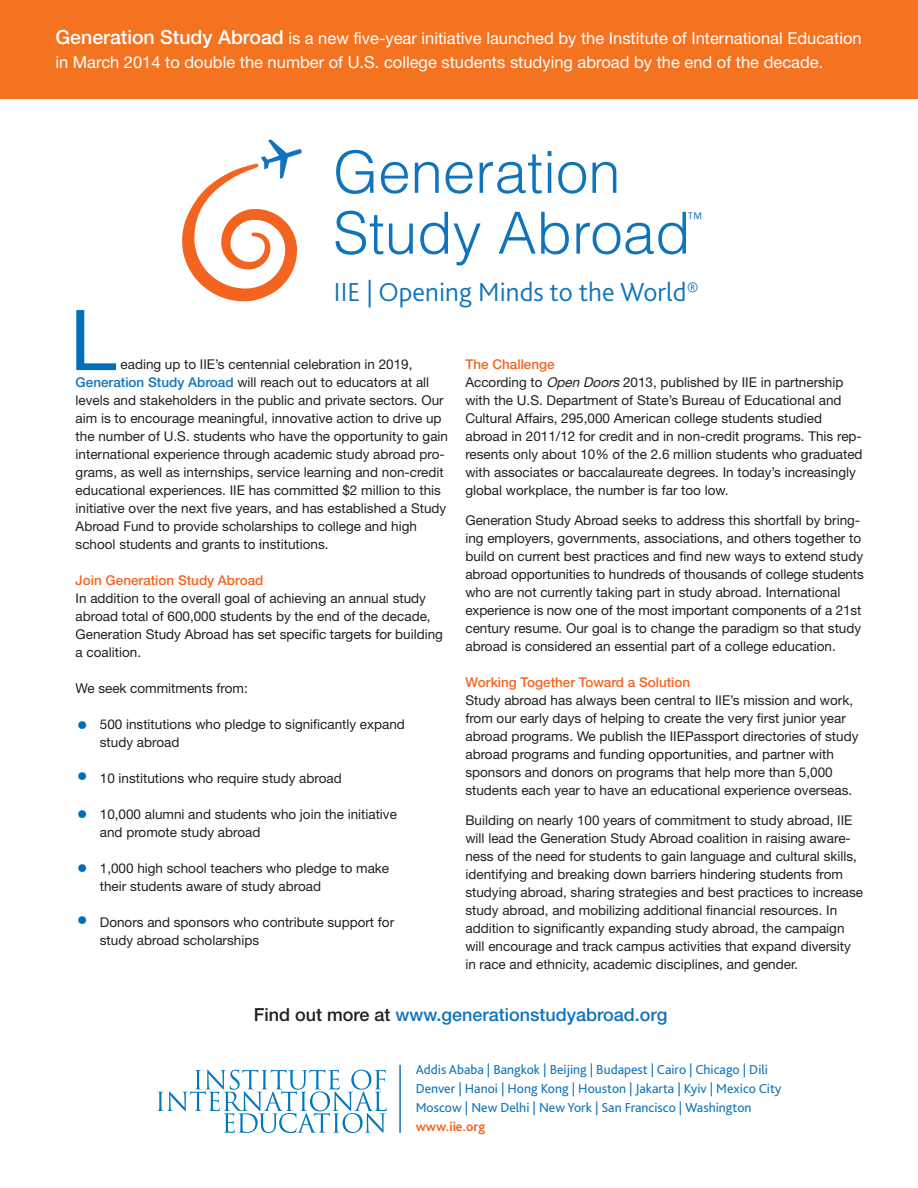
<style>
.page{position:relative;width:918px;height:1188px;background:#fff}
.page>*{position:absolute;margin:0;border:0;box-sizing:border-box;transform-origin:0 0}
.t1{font:84px "Helvetica Neue";color:#006fba}
.t2{font:300 58.2px/60.9px "Helvetica";color:#1074bc}
.t3{font:36px/53.2px "Helvetica";color:#006fba}
.t4{font:300 27.15px "Bliss Pro";color:#1074bc}
.t5{font:18px "Helvetica Neue Medium TT";color:#1074bc}
.t6{font:16.5px/24.5px "Helvetica Neue";color:#fff}
.t7{font:300 16.05px "Helvetica";color:#1074bc}
.t8{font:13.65px/19px "Bliss Pro";color:#1074bc}
.t9{font:700 13.65px "Bliss Pro";color:#f36421}
.t10{font:13.5px/18px "Helvetica Neue";color:#231f20}
.t11{font:500 13.5px "Helvetica Neue";color:#f36421}
.t12{font:13.5px "Helvetica Neue Medium TT";color:#f36421}
.s1{font-family:"Helvetica Neue Medium TT";font-size:19.5px}
.s2{font-style:italic}
.s3{color:#231f20}
.s4{font-family:"Helvetica Neue Medium TT";color:#1074bc}
</style>
<div class="page">
<svg style="left:182px;top:139px;width:120px;height:162px"></svg>
<svg style="left:157px;top:1069px;width:230px;height:65px"></svg>
<hr style="left:399px;top:1065px;width:2px;height:68px;background:#1074bc">
<div style="left:1px;top:0;width:917px;height:99px;background:#f47321"></div>
<p class="t6" style="left:55px;top:25px;width:808px"><span class="s1">Generation Study Abroad</span> is a new five-year initiative launched by the Institute of International Education in March 2014 to double the number of U.S. college students studying abroad by the end of the decade.</p>
<h2 class="t2" style="left:333px;top:141px;width:359px">Generation<br>Study Abroad</h2>
<p class="t7" style="left:688px;top:208px;width:17px">™</p>
<h3 class="t4" style="left:334px;top:280px;width:366px">IIE | Opening Minds to the World<sup>®</sup></h3>
<h1 class="t1" style="left:70px;top:310px;width:48px">L</h1>
<p class="t12" style="left:465px;top:356px;width:91px">The Challenge</p>
<p class="t10" style="left:465px;top:374px;width:399px">According to <span class="s2">OpenDoors</span>2013, published by IIE in partnership with the U.S. Department of State’s Bureau of Educational and Cultural Affairs, 295,000 American college students studied abroad in 2011/12 for credit and in non-credit programs. This rep&shy;resents only about 10% of the 2.6 million students who graduated with associates or baccalaureate degrees. In today’s increasingly global workplace, the number is far too low.</p>
<p class="t10" style="left:465px;top:512px;width:400px">Generation Study Abroad seeks to address this shortfall by bring&shy;ing employers, governments, associations, and others together to build on current best practices and find new ways to extend study abroad opportunities to hundreds of thousands of college students who are not currently taking part in study abroad. International experience is now one of the most important components of a 21st century resume. Our goal is to change the paradigm so that study abroad is considered an essential part of a college education.</p>
<p class="t11" style="left:465px;top:677px;width:226px">Working Together Toward a Solution</p>
<p class="t10" style="left:465px;top:692px;width:395px">Study abroad has always been central to IIE’s mission and work, from our early days of helping to create the very first junior year abroad programs. We publish the IIEPassport directories of study abroad programs and funding opportunities, and partner with sponsors and donors on programs that help more than 5,000 students each year to have an educational experience overseas.</p>
<p class="t10" style="left:465px;top:812px;width:399px">Building on nearly 100 years of commitment to study abroad, IIE will lead the Generation Study Abroad coalition in raising aware&shy;ness of the need for students to gain language and cultural skills, identifying and breaking down barriers hindering students from studying abroad, sharing strategies and best practices to increase study abroad, and mobilizing additional financial resources. In addition to significantly expanding study abroad, the campaign will encourage and track campus activities that expand diversity in race and ethnicity, academic disciplines, and gender.</p>
<h3 class="t5" style="left:254px;top:1004px;width:415px"><span class="s3">Find out more at</span> www.generationstudyabroad.org</h3>
<p class="t10" style="left:76px;top:357px;width:374px;text-indent:45px">eading up to IIE’s centennial celebration in 2019, <span class="s4">Generation Study Abroad</span> will reach out to educators at all levels and stakeholders in the public and private sectors. Our aim is to encourage meaningful, innovative action to drive up the number of U.S. students who have the opportunity to gain international experience through academic study abroad pro&shy;grams, as well as internships, service learning and non-credit educational experiences. IIE has committed $2 million to this initiative over the next five years, and has established a Study Abroad Fund to provide scholarships to college and high school students and grants to institutions.</p>
<p class="t11" style="left:76px;top:576px;width:189px">Join Generation Study Abroad</p>
<p class="t10" style="left:76px;top:591px;width:369px">In addition to the overall goal of achieving an annual study abroad total of 600,000 students by the end of the decade, Generation Study Abroad has set specific targets for building a coalition.</p>
<p class="t10" style="left:76px;top:681px;width:174px">We seek commitments from:</p>
<p class="t10" style="left:100px;top:717px;width:307px">500 institutions who pledge to significantly expand study abroad</p>
<p class="t10" style="left:100px;top:771px;width:243px">10 institutions who require study abroad</p>
<p class="t10" style="left:100px;top:807px;width:299px">10,000 alumni and students who join the initiative and promote study abroad</p>
<p class="t10" style="left:100px;top:861px;width:291px">1,000 high school teachers who pledge to make their students aware of study abroad</p>
<p class="t10" style="left:100px;top:915px;width:296px">Donors and sponsors who contribute support for study abroad scholarships</p>
<h3 class="t3" style="left:76px;top:700px;width:14px;line-height:51px">• •</h3>
<h3 class="t3" style="left:76px;top:788px;width:14px;text-align:justify">• • •</h3>
<p class="t8" style="left:416px;top:1060px;width:367px">Addis Ababa | Bangkok | Beijing | Budapest | Cairo | Chicago | Dili<br>Denver | Hanoi | Hong Kong | Houston | Jakarta | Kyiv | Mexico City<br>Moscow | New Delhi | New York | San Francisco | Washington</p>
<p class="t9" style="left:416px;top:1120px;width:71px">www.iie.org</p>
</div>
